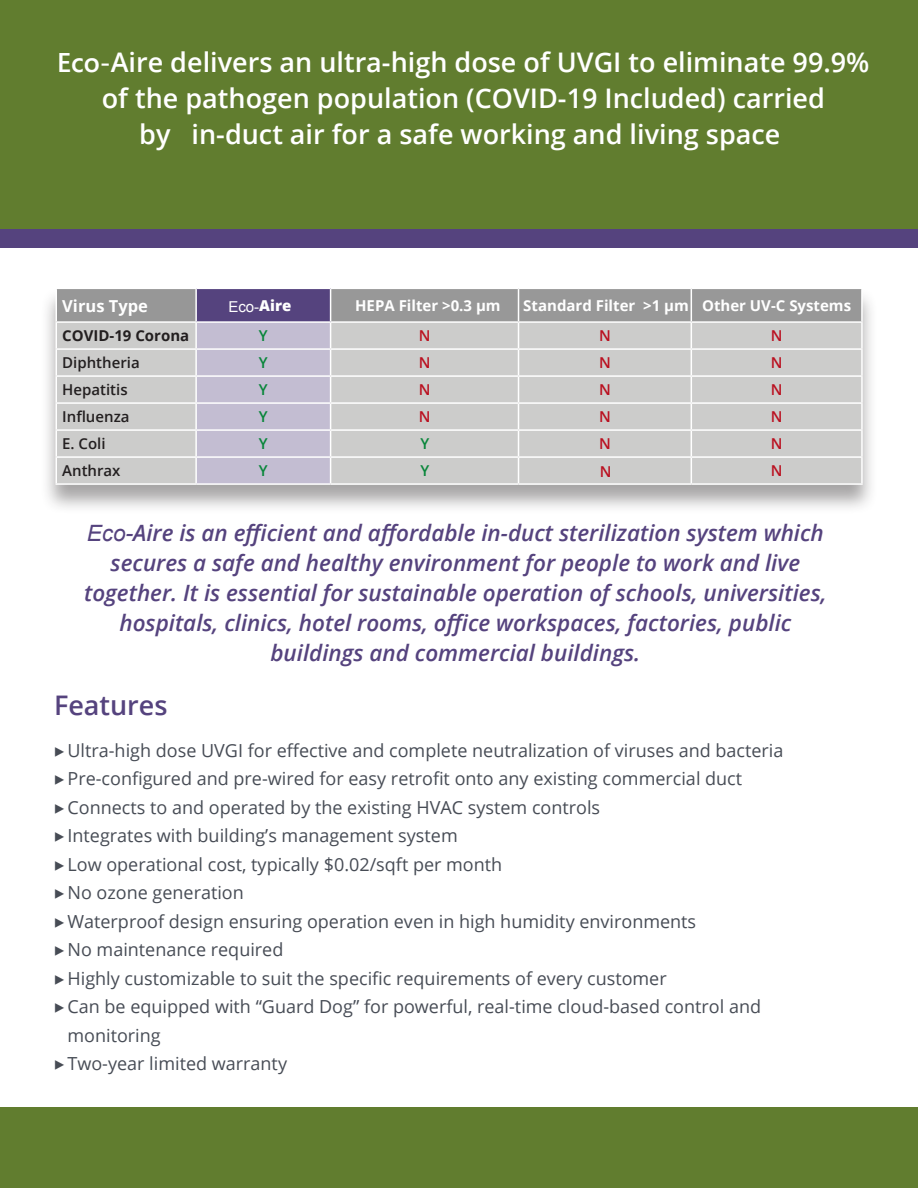
<style>
.page{position:relative;width:918px;height:1188px;background:#fff}
.page>*{position:absolute;margin:0;border:0;box-sizing:border-box;transform-origin:0 0}
.Specifications_Page{font:600 27px/36px "Open Sans";color:#fff;text-align:center}
.Heading1{font:600 27px "Open Sans";color:#55437e}
.Highlight_text{font:italic 600 22.5px/30px "Open Sans";color:#55437e;text-align:center}
.t1{font:18px/28.5px "Open Sans";color:#474c55}
.t2{font:700 16.5px "Open Sans";color:#fff}
.t3{font:700 15px "Open Sans";color:#fff}
.Table_Type{font:600 15px "Open Sans";color:#231f20}
.Table_Type-2{font:600 15px "Open Sans";color:#ba1020}
.Table_Type-3{font:700 15px "Open Sans";color:#231f20}
.Table_Type-4{font:600 15px "Open Sans";color:#08863a}
.t4{font:15px "Arial";color:#fff}
.Table_Type-5{font:600 15px "Open Sans";color:#bb1221}
.s1{font-family:"Segoe UI"}
.s2{font-family:"Open Sans";font-weight:800}
.s3{font-family:"Arial";font-weight:400}
.s4{font-family:"Source Sans Pro"}
</style>
<div class="page">
<div style="left:0;top:1107px;width:918px;height:81px;background:#617d2f"></div>
<div style="left:0;top:228px;width:918px;height:20px;background:#55437e"></div>
<div style="left:40px;top:287px;width:838px;height:228px;background:#231f20;opacity:.4"></div>
<hr style="left:56px;top:483px;width:140px;height:2px;background:#fff">
<hr style="left:196px;top:483px;width:135px;height:2px;background:#fff">
<hr style="left:331px;top:483px;width:188px;height:2px;background:#fff">
<hr style="left:519px;top:483px;width:172px;height:2px;background:#fff">
<hr style="left:691px;top:483px;width:172px;height:2px;background:#fff">
<hr style="left:861px;top:323px;width:2px;height:25px;background:#fff">
<hr style="left:691px;top:348px;width:172px;height:2px;background:#fff">
<hr style="left:861px;top:350px;width:2px;height:25px;background:#fff">
<hr style="left:691px;top:375px;width:172px;height:2px;background:#fff">
<hr style="left:861px;top:377px;width:2px;height:25px;background:#fff">
<hr style="left:691px;top:402px;width:172px;height:2px;background:#fff">
<hr style="left:861px;top:404px;width:2px;height:25px;background:#fff">
<hr style="left:691px;top:429px;width:172px;height:2px;background:#fff">
<hr style="left:861px;top:431px;width:2px;height:25px;background:#fff">
<hr style="left:691px;top:456px;width:172px;height:2px;background:#fff">
<svg style="left:56px;top:289px;width:806px;height:195px;background:#c2c1c5"></svg>
<hr style="left:861px;top:458px;width:2px;height:25px;background:#fff">
<hr style="left:56px;top:288px;width:140px;height:1px;background:#fff">
<hr style="left:56px;top:289px;width:1px;height:32px;background:#fff">
<hr style="left:196px;top:288px;width:135px;height:1px;background:#fff">
<hr style="left:195px;top:289px;width:2px;height:32px;background:#fff">
<hr style="left:331px;top:288px;width:188px;height:1px;background:#fff">
<hr style="left:330px;top:289px;width:1px;height:32px;background:#fff">
<hr style="left:519px;top:288px;width:172px;height:1px;background:#fff">
<hr style="left:518px;top:289px;width:1px;height:32px;background:#fff">
<hr style="left:691px;top:288px;width:172px;height:1px;background:#fff">
<hr style="left:691px;top:289px;width:1px;height:32px;background:#fff">
<hr style="left:861px;top:289px;width:2px;height:32px;background:#fff">
<hr style="left:56px;top:321px;width:140px;height:2px;background:#fff">
<hr style="left:196px;top:321px;width:135px;height:2px;background:#fff">
<hr style="left:331px;top:321px;width:188px;height:2px;background:#fff">
<hr style="left:519px;top:321px;width:172px;height:2px;background:#fff">
<hr style="left:691px;top:321px;width:172px;height:2px;background:#fff">
<hr style="left:331px;top:348px;width:188px;height:2px;background:#fff">
<hr style="left:331px;top:375px;width:188px;height:2px;background:#fff">
<hr style="left:331px;top:402px;width:188px;height:2px;background:#fff">
<hr style="left:331px;top:429px;width:188px;height:2px;background:#fff">
<div style="left:0;top:0;width:918px;height:229px;background:#617d2f"></div>
<h1 class="Specifications_Page" style="left:57px;top:44px;width:814px"><span class="s1">Eco-</span>Aire delivers an ultra-high dose of UVGI to eliminate 99.9% of the pathogen population (COVID-19 Included) carried</h1>
<p class="Specifications_Page" style="left:139px;top:116px;width:643px">by in-duct air for a safe working and living space</p>
<p class="t2" style="left:62px;top:294px;width:87px">Virus Type</p>
<p class="t4" style="left:228px;top:298px;width:64px">Eco-<span class="s2">Aire</span></p>
<p class="t3" style="left:355px;top:295px;width:147px">HEPA Filter &gt;0.3 μm</p>
<p class="t3" style="left:523px;top:295px;width:329px">Standard Filter &gt;1 μm Other UV-C Systems</p>
<p class="Table_Type-3" style="left:62px;top:325px;width:129px">COVID-19 Corona</p>
<p class="Table_Type-4" style="left:259px;top:326px;width:10px">Y</p>
<p class="Table_Type-5" style="left:419px;top:326px;width:13px">N</p>
<p class="Table_Type-2" style="left:599px;top:326px;width:13px">N</p>
<p class="Table_Type-2" style="left:771px;top:326px;width:13px">N</p>
<p class="Table_Type" style="left:62px;top:353px;width:79px">Diphtheria</p>
<p class="Table_Type-4" style="left:259px;top:353px;width:10px">Y</p>
<p class="Table_Type-2" style="left:419px;top:353px;width:13px">N</p>
<p class="Table_Type-2" style="left:599px;top:353px;width:13px">N</p>
<p class="Table_Type-2" style="left:771px;top:353px;width:13px">N</p>
<p class="Table_Type" style="left:62px;top:380px;width:67px">Hepatitis</p>
<p class="Table_Type-4" style="left:259px;top:380px;width:10px">Y</p>
<p class="Table_Type-2" style="left:419px;top:380px;width:13px">N</p>
<p class="Table_Type-2" style="left:599px;top:380px;width:13px">N</p>
<p class="Table_Type-2" style="left:771px;top:380px;width:13px">N</p>
<p class="Table_Type" style="left:62px;top:407px;width:69px">Influenza</p>
<p class="Table_Type-4" style="left:259px;top:407px;width:10px">Y</p>
<p class="Table_Type-2" style="left:419px;top:407px;width:13px">N</p>
<p class="Table_Type-2" style="left:599px;top:407px;width:13px">N</p>
<p class="Table_Type-2" style="left:771px;top:407px;width:13px">N</p>
<p class="Table_Type" style="left:62px;top:434px;width:45px">E. Coli</p>
<p class="Table_Type-4" style="left:259px;top:434px;width:10px">Y</p>
<p class="Table_Type-4" style="left:420px;top:434px;width:10px">Y</p>
<p class="Table_Type-2" style="left:771px;top:434px;width:13px">N</p>
<p class="Table_Type" style="left:62px;top:461px;width:60px">Anthrax</p>
<p class="Table_Type-4" style="left:259px;top:461px;width:10px">Y</p>
<p class="Table_Type-4" style="left:420px;top:461px;width:10px">Y</p>
<p class="Table_Type-2" style="left:771px;top:461px;width:13px">N</p>
<p class="Table_Type-2" style="left:599px;top:434px;width:13px">N</p>
<p class="Table_Type-2" style="left:600px;top:461px;width:13px">N</p>
<p class="Highlight_text" style="left:84px;top:517px;width:744px"><span class="s3">Eco-</span>Aire is an efficient and affordable in-duct sterilization system which secures a safe and healthy environment for people to work and live together. It is essential for sustainable operation of schools, universities, hospitals, clinics, hotel rooms, office workspaces, factories, public</p>
<p class="Highlight_text" style="left:270px;top:637px;width:371px">buildings and commercial buildings.</p>
<p class="Heading1" style="left:54px;top:687px;width:115px">Features</p>
<p class="t1" style="left:54px;top:736px;width:731px"><span class="s4">▶</span> Ultra-high dose UVGI for effective and complete neutralization of viruses and bacteria</p>
<p class="t1" style="left:54px;top:764px;width:690px"><span class="s4">▶</span> Pre-configured and pre-wired for easy retrofit onto any existing commercial duct</p>
<p class="t1" style="left:54px;top:793px;width:548px"><span class="s4">▶</span> Connects to and operated by the existing HVAC system controls</p>
<p class="t1" style="left:54px;top:821px;width:405px"><span class="s4">▶</span> Integrates with building’s management system</p>
<p class="t1" style="left:54px;top:850px;width:450px"><span class="s4">▶</span> Low operational cost, typically $0.02/sqft per month</p>
<p class="t1" style="left:54px;top:878px;width:191px"><span class="s4">▶</span> No ozone generation</p>
<p class="t1" style="left:54px;top:907px;width:644px"><span class="s4">▶</span> Waterproof design ensuring operation even in high humidity environments</p>
<p class="t1" style="left:54px;top:935px;width:231px"><span class="s4">▶</span> No maintenance required</p>
<p class="t1" style="left:54px;top:964px;width:614px"><span class="s4">▶</span> Highly customizable to suit the specific requirements of every customer</p>
<p class="t1" style="left:68px;top:992px;width:695px;text-indent:-14px"><span class="s4">▶</span> Can be equipped with “Guard Dog” for powerful, real-time cloud-based control and monitoring</p>
<p class="t1" style="left:54px;top:1049px;width:235px"><span class="s4">▶</span> Two-year limited warranty</p>
</div>
